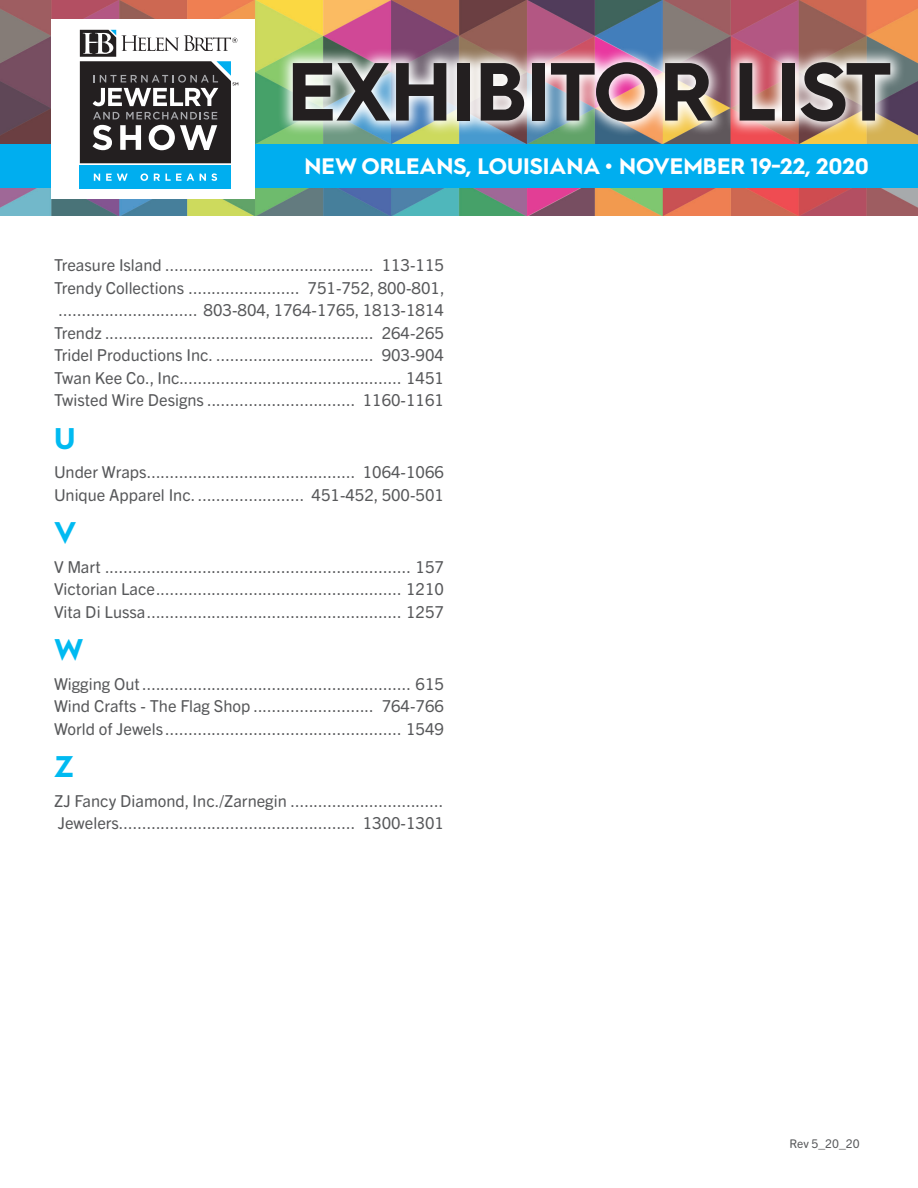
<style>
.page{position:relative;width:918px;height:1188px;background:#fff}
.page>*{position:absolute;margin:0;border:0;box-sizing:border-box;transform-origin:0 0}
.t1{font:700 82.5px "Hurme Geometric Sans 2";letter-spacing:-.01em;color:#231f20}
.t2{font:700 30px "Hurme Geometric Sans 2";color:#00baf1}
.t3{font:700 22.5px "Hurme Geometric Sans 2";color:#fff}
.t4{font:16.5px/22.5px "Trade Gothic Next SR Pro";color:#57585a;text-align:justify}
.t5{font:12px "Trade Gothic Next SR Pro";color:#57585a}
</style>
<div class="page">
<img style="left:0;top:0;width:918px;height:216px">
<img style="left:277px;top:47px;width:628px;height:90px">
<div style="left:0;top:145px;width:918px;height:43px;background:#00aeef"></div>
<div style="left:51px;top:19px;width:204px;height:180px;background:#fff"></div>
<div style="left:80px;top:165px;width:151px;height:24px;background:#00aeef"></div>
<svg style="left:94px;top:174px;width:6px;height:7px"></svg>
<svg style="left:106px;top:174px;width:22px;height:7px"></svg>
<svg style="left:140px;top:173px;width:8px;height:8px"></svg>
<svg style="left:154px;top:174px;width:40px;height:7px"></svg>
<svg style="left:200px;top:173px;width:17px;height:8px"></svg>
<svg style="left:80px;top:30px;width:158px;height:133px"></svg>
<h1 class="t1" style="left:287px;top:34px;width:606px">EXHIBITOR LIST</h1>
<h3 class="t3" style="left:305px;top:150px;width:565px">NEW ORLEANS, LOUISIANA • NOVEMBER 19-22, 2020</h3>
<p class="t4" style="left:54px;top:253px;width:392px">Treasure Island ............................................. 113-115<br>Trendy Collections ........................ 751-752, 800-801, .............................. 803-804, 1764-1765, 1813-1814<br>Trendz .......................................................... 264-265<br>Tridel Productions Inc. .................................. 903-904<br>Twan Kee Co., Inc................................................ 1451<br>Twisted Wire Designs ................................ 1160-1161</p>
<h2 class="t2" style="left:54px;top:417px;width:23px">U</h2>
<p class="t4" style="left:54px;top:460px;width:392px">Under Wraps............................................. 1064-1066<br>Unique Apparel Inc........................ 451-452, 500-501</p>
<h2 class="t2" style="left:54px;top:512px;width:24px">V</h2>
<p class="t4" style="left:54px;top:554px;width:391px">V Mart .................................................................. 157<br>Victorian Lace..................................................... 1210<br>Vita Di Lussa....................................................... 1257</p>
<h2 class="t2" style="left:54px;top:629px;width:31px">W</h2>
<p class="t4" style="left:54px;top:671px;width:391px">Wigging Out.......................................................... 615<br>Wind Crafts - The Flag Shop .......................... 764-766<br>World of Jewels ................................................... 1549</p>
<h2 class="t2" style="left:54px;top:746px;width:21px">Z</h2>
<p class="t4" style="left:54px;top:788px;width:392px">ZJ Fancy Diamond, Inc./Zarnegin .................................<br>Jewelers................................................... 1300-1301</p>
<p class="t5" style="left:790px;top:1135px;width:72px">Rev 5_20_20</p>
</div>
